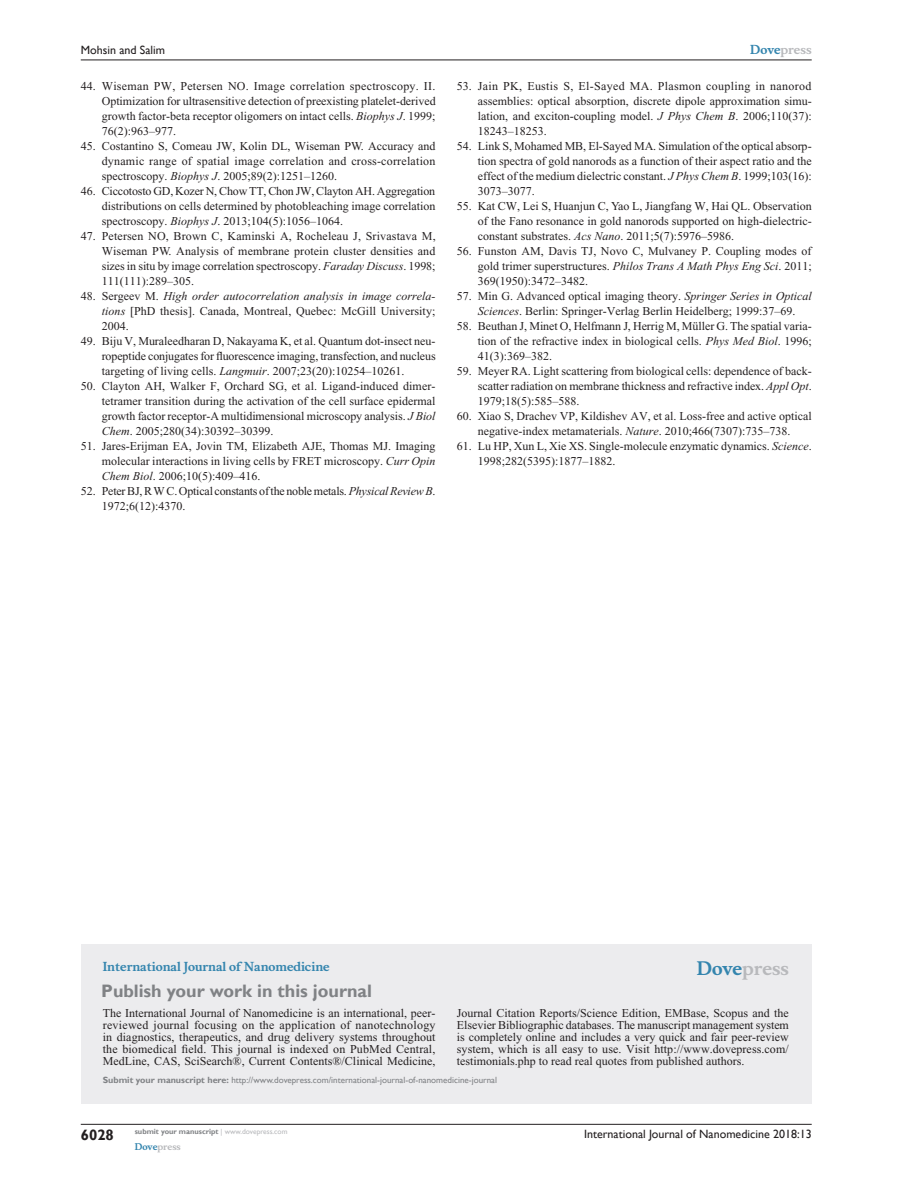
<style>
.page{position:relative;width:918px;height:1188px;background:#fff}
.page>*{position:absolute;margin:0;border:0;box-sizing:border-box;transform-origin:0 0}
.PromBx-H1{font:700 18px "Gill Sans";color:#808285}
.PromBx-Brand{font:700 18px "Musee";color:#b8b9bc}
.t1{font:700 15px "Gill Sans";color:#231f20}
.RefNL2{font:12px/15px "Times New Roman";color:#231f20;text-align:justify}
.PromBx-Tx{font:12px/12px "Times New Roman";color:#231f20;text-align:justify}
.t2{font:12px "Gill Sans";color:#231f20}
.PromBx-JrnlName{font:700 12px "Musee";color:#3485ae}
.t3{font:700 12px "Musee";color:#b8b9bc}
.PromBx-SubmitMssWebA{font:9px "Gill Sans";color:#808285}
.t4{font:700 9px "Musee";color:#b8b9bc}
.t5{font:700 7.5px "Gill Sans";color:#808285}
.s1{font-style:italic}
.s2{color:#3485ae}
.s3{font-weight:700}
.s4{font-weight:400;color:#b8b9bc}
</style>
<div class="page">
<div style="left:81px;top:944px;width:731px;height:159px;background:#ececee"></div>
<hr style="left:81px;top:1124px;width:731px;height:1px;background:#231f20">
<hr style="left:81px;top:60px;width:731px;height:1px;background:#231f20">
<p class="t2" style="left:81px;top:43px;width:86px">Mohsin and Salim</p>
<p class="RefNL2" style="left:102px;top:79px;width:335px;text-indent:-21px">44. Wiseman PW, Petersen NO. Image correlation spectroscopy. II.<br>Optimization for ultrasensitive detection of preexisting platelet-derived growth factor-beta receptor oligomers on intact cells. <span class="s1">Biophys J</span>. 1999; 76(2):963–977.</p>
<p class="RefNL2" style="left:102px;top:139px;width:335px;text-indent:-21px">45. Costantino S, Comeau JW, Kolin DL, Wiseman PW. Accuracy and dynamic range of spatial image correlation and cross-correlation spectroscopy. <span class="s1">Biophys J</span>. 2005;89(2):1251–1260.</p>
<p class="RefNL2" style="left:102px;top:184px;width:335px;text-indent:-21px">46. Ciccotosto GD, Kozer N, Chow TT, Chon JW, Clayton AH. Aggregation distributions on cells determined by photobleaching image correlation spectroscopy. <span class="s1">Biophys J</span>. 2013;104(5):1056–1064.</p>
<p class="RefNL2" style="left:102px;top:229px;width:335px;text-indent:-21px">47. Petersen NO, Brown C, Kaminski A, Rocheleau J, Srivastava M, Wiseman PW. Analysis of membrane protein cluster densities and sizes in situ by image correlation spectroscopy. <span class="s1">Faraday Discuss</span>. 1998; 111(111):289–305.</p>
<p class="RefNL2" style="left:102px;top:289px;width:335px;text-indent:-21px">48. Sergeev M. <span class="s1">High order autocorrelation analysis in image correla&shy;tions</span> [PhD thesis]. Canada, Montreal, Quebec: McGill University; 2004.</p>
<p class="RefNL2" style="left:102px;top:334px;width:335px;text-indent:-21px">49. Biju V, Muraleedharan D, Nakayama K, et al. Quantum dot-insect neu&shy;ropeptide conjugates for fluorescence imaging, transfection, and nucleus targeting of living cells. <span class="s1">Langmuir</span>. 2007;23(20):10254–10261.</p>
<p class="RefNL2" style="left:102px;top:379px;width:335px;text-indent:-21px">50. Clayton AH, Walker F, Orchard SG, et al. Ligand-induced dimer&shy;tetramer transition during the activation of the cell surface epidermal growth factor receptor-A multidimensional microscopy analysis. <span class="s1">J Biol Chem</span>. 2005;280(34):30392–30399.</p>
<p class="RefNL2" style="left:102px;top:439px;width:335px;text-indent:-21px">51. Jares-Erijman EA, Jovin TM, Elizabeth AJE, Thomas MJ. Imaging molecular interactions in living cells by FRET microscopy. <span class="s1">Curr Opin Chem Biol</span>. 2006;10(5):409–416.</p>
<p class="RefNL2" style="left:102px;top:484px;width:335px;text-indent:-21px">52. Peter BJ, R W C. Optical constants of the noble metals. <span class="s1">Physical Review B</span>.<br>1972;6(12):4370.</p>
<p class="t3" style="left:750px;top:43px;width:63px"><span class="s2">Dove</span>press</p>
<p class="RefNL2" style="left:478px;top:79px;width:335px;text-indent:-21px">53. Jain PK, Eustis S, El-Sayed MA. Plasmon coupling in nanorod assemblies: optical absorption, discrete dipole approximation simu&shy;lation, and exciton-coupling model. <span class="s1">J Phys Chem B</span>. 2006;110(37):<br>18243–18253.</p>
<p class="RefNL2" style="left:478px;top:139px;width:335px;text-indent:-21px">54. Link S, Mohamed MB, El-Sayed MA. Simulation of the optical absorp&shy;tion spectra of gold nanorods as a function of their aspect ratio and the effect of the medium dielectric constant. <span class="s1">J Phys Chem B</span>. 1999;103(16):<br>3073–3077.</p>
<p class="RefNL2" style="left:478px;top:199px;width:335px;text-indent:-21px">55. Kat CW, Lei S, Huanjun C, Yao L, Jiangfang W, Hai QL. Observation of the Fano resonance in gold nanorods supported on high-dielectric&shy;constant substrates. <span class="s1">Acs Nano</span>. 2011;5(7):5976–5986.</p>
<p class="RefNL2" style="left:478px;top:244px;width:335px;text-indent:-21px">56. Funston AM, Davis TJ, Novo C, Mulvaney P. Coupling modes of gold trimer superstructures. <span class="s1">Philos Trans A Math Phys Eng Sci</span>. 2011; 369(1950):3472–3482.</p>
<p class="RefNL2" style="left:457px;top:289px;width:356px;text-align:center">57. Min G. Advanced optical imaging theory. <span class="s1">Springer Series in Optical<br>Sciences</span>. Berlin: Springer-Verlag Berlin Heidelberg; 1999:37–69.</p>
<p class="RefNL2" style="left:478px;top:319px;width:335px;text-indent:-21px">58. Beuthan J, Minet O, Helfmann J, Herrig M, Müller G. The spatial varia&shy;tion of the refractive index in biological cells. <span class="s1">Phys Med Biol</span>. 1996; 41(3):369–382.</p>
<p class="RefNL2" style="left:478px;top:364px;width:335px;text-indent:-21px">59. Meyer RA. Light scattering from biological cells: dependence of back&shy;scatter radiation on membrane thickness and refractive index. <span class="s1">Appl Opt</span>.<br>1979;18(5):585–588.</p>
<p class="RefNL2" style="left:457px;top:409px;width:356px;text-align:center">60. Xiao S, Drachev VP, Kildishev AV, et al. Loss-free and active optical negative-index metamaterials. <span class="s1">Nature</span>. 2010;466(7307):735–738.</p>
<p class="RefNL2" style="left:478px;top:439px;width:335px;text-indent:-21px">61. Lu HP, Xun L, Xie XS. Single-molecule enzymatic dynamics. <span class="s1">Science</span>.<br>1998;282(5395):1877–1882.</p>
<p class="PromBx-JrnlName" style="left:103px;top:959px;width:228px">International Journal of Nanomedicine</p>
<p class="PromBx-H1" style="left:101px;top:980px;width:272px">Publish your work in this journal</p>
<p class="PromBx-Brand" style="left:697px;top:958px;width:94px"><span class="s2">Dove</span>press</p>
<p class="PromBx-Tx" style="left:103px;top:1007px;width:334px">The International Journal of Nanomedicine is an international, peer&shy;reviewed journal focusing on the application of nanotechnology in diagnostics, therapeutics, and drug delivery systems throughout the biomedical field. This journal is indexed on PubMed Central, MedLine, CAS, SciSearch®, Current Contents®/Clinical Medicine,</p>
<p class="PromBx-Tx" style="left:457px;top:1007px;width:334px">Journal Citation Reports/Science Edition, EMBase, Scopus and the Elsevier Bibliographic databases. The manuscript management system is completely online and includes a very quick and fair peer-review system, which is all easy to use. Visit http://www.dovepress.com/ testimonials.php to read real quotes from published authors.</p>
<p class="PromBx-SubmitMssWebA" style="left:103px;top:1075px;width:396px"><span class="s3">Submit your manuscript here:</span> http://www.dovepress.com/international-journal-of-nanomedicine-journal</p>
<p class="t1" style="left:81px;top:1126px;width:35px">6028</p>
<p class="t5" style="left:135px;top:1127px;width:154px">submit your manuscript <span class="s4">| www.dovepress.com</span></p>
<p class="t4" style="left:135px;top:1141px;width:48px"><span class="s2">Dove</span>press</p>
<p class="t2" style="left:584px;top:1127px;width:229px">International Journal of Nanomedicine 2018:13</p>
</div>
